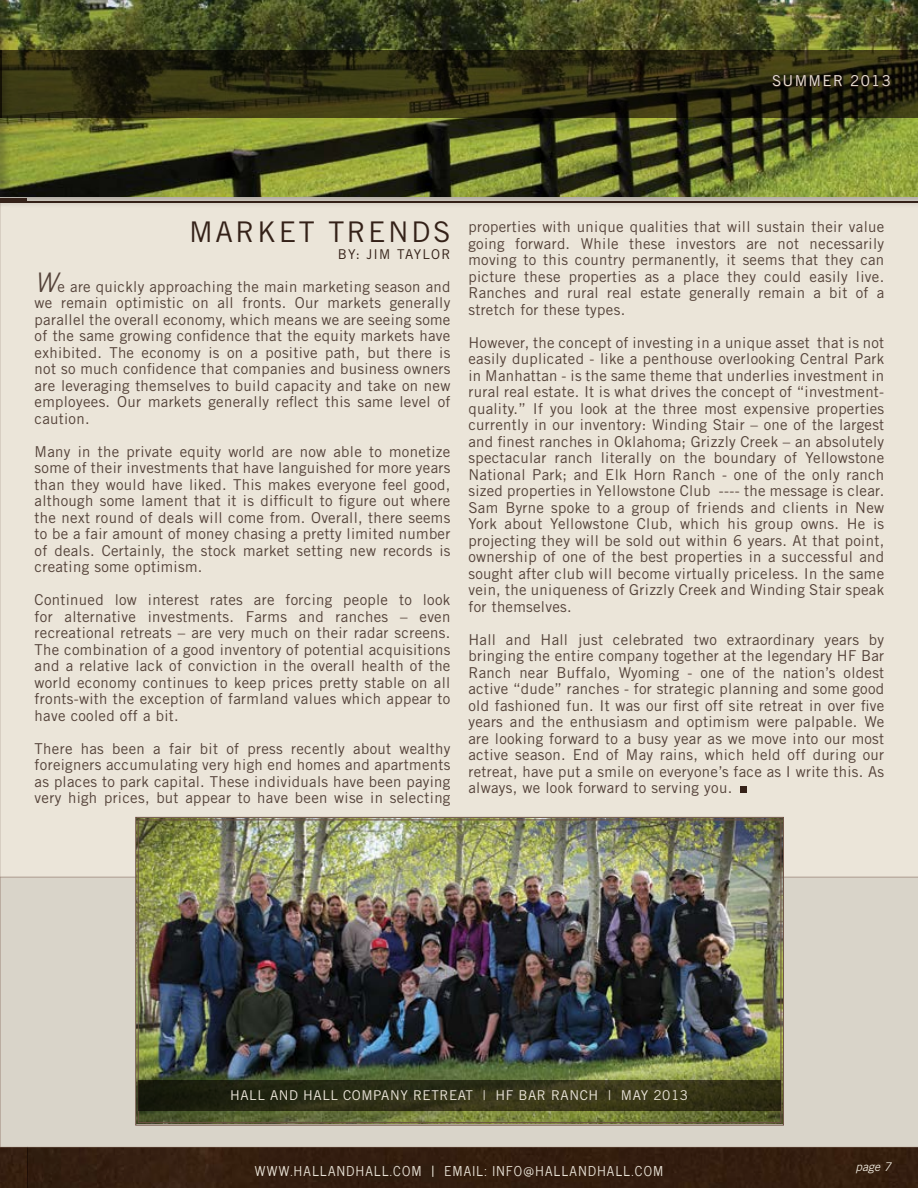
<style>
.page{position:relative;width:918px;height:1188px;background:#ebe5d9}
.page>*{position:absolute;margin:0;border:0;box-sizing:border-box;transform-origin:0 0}
.t1{font:28.5px "Trade Gothic LT Std";letter-spacing:.09em;color:#342118}
.t2{font:15px/16.5px "Trade Gothic LT Std";letter-spacing:.02em;color:#544239;text-align:justify}
.t3{font:15px "Trade Gothic LT Std";letter-spacing:.09em;color:#ebe5d9}
.t4{font:13.5px "News Cycle";letter-spacing:.1em;color:#ebe5d9}
.t5{font:13.5px "Trade Gothic LT Std";letter-spacing:.04em;color:#ebe5d9}
.t6{font:13.5px "Trade Gothic LT Std";color:#342118}
.t7{font:italic 12px "Trade Gothic LT Std";color:#ebe5d9}
.s1{font-weight:300;font-style:italic;font-size:27px}
</style>
<div class="page">
<div style="left:28px;top:1148px;width:890px;height:40px;background:#331e0f"></div>
<svg style="left:27px;top:1148px;width:1px;height:40px"></svg>
<div style="left:0;top:1148px;width:27px;height:40px;background:#361f10"></div>
<div style="left:0;top:0;width:918px;height:208px;background:#231f20;opacity:.3"></div>
<img style="left:12px;top:0;width:906px;height:197px">
<div style="left:0;top:0;width:12px;height:208px;background:#231f20;opacity:.3"></div>
<svg style="left:0;top:203px;width:1px;height:674px"></svg>
<div style="left:0;top:877px;width:918px;height:271px;background:#d9d4c9"></div>
<hr style="left:0;top:50px;width:2px;height:68px;background:#342118">
<svg style="left:0;top:50px;width:918px;height:67px;background:#2a280f"></svg>
<svg style="left:772px;top:71px;width:71px;height:18px"></svg>
<svg style="left:850px;top:75px;width:41px;height:12px"></svg>
<div style="left:0;top:198px;width:27px;height:5px;background:#342118"></div>
<hr style="left:0;top:201px;width:918px;height:2px;background:#342118">
<div style="left:740px;top:786px;width:7px;height:7px;background:#342118"></div>
<img style="left:135px;top:817px;width:649px;height:309px">
<svg style="left:138px;top:1080px;width:643px;height:31px;background:#2d2d15"></svg>
<p class="t3" style="left:772px;top:72px;width:120px">Summ er 2013</p>
<h1 class="t1" style="left:189px;top:215px;width:47px">Mark</h1>
<h1 class="t1" style="left:279px;top:215px;width:173px">et TRENDS</h1>
<p class="t6" style="left:338px;top:246px;width:69px">by: jim taylor</p>
<p class="t2" style="left:35px;top:278px;width:417px"><span class="s1">W</span>e are quickly approaching the main marketing season and we remain optimistic on all fronts. Our markets generally parallel the overall economy, which means we are seeing some of the same growing confidence that the equity markets have exhibited. The economy is on a positive path, but there is not so much confidence that companies and business owners are leveraging themselves to build capacity and take on new employees. Our markets generally reflect this same level of caution.</p>
<p class="t2" style="left:35px;top:443px;width:417px">Many in the private equity world are now able to monetize some of their investments that have languished for more years than they would have liked. This makes everyone feel good, although some lament that it is difficult to figure out where the next round of deals will come from. Overall, there seems to be a fair amount of money chasing a pretty limited number of deals. Certainly, the stock market setting new records is creating some optimism.</p>
<p class="t2" style="left:35px;top:591px;width:417px">Continued low interest rates are forcing people to look for alternative investments. Farms and ranches – even recreational retreats – are very much on their radar screens.<br>The combination of a good inventory of potential acquisitions and a relative lack of conviction in the overall health of the world economy continues to keep prices pretty stable on all fronts-with the exception of farmland values which appear to have cooled off a bit.</p>
<p class="t2" style="left:35px;top:740px;width:417px">There has been a fair bit of press recently about wealthy foreigners accumulating very high end homes and apartments as places to park capital. These individuals have been paying very high prices, but appear to have been wise in selecting</p>
<p class="t2" style="left:468px;top:219px;width:417px">properties with unique qualities that will sustain their value going forward. While these investors are not necessarily moving to this country permanently, it seems that they can picture these properties as a place they could easily live.<br>Ranches and rural real estate generally remain a bit of a stretch for these types.</p>
<p class="t2" style="left:468px;top:334px;width:417px">However, the concept of investing in a unique asset that is not easily duplicated - like a penthouse overlooking Central Park in Manhattan - is the same theme that underlies investment in rural real estate. I t is what drives the concept of “investment&shy;quality.” I f you look at the three most expensive properties currently in our inventory: Winding Stair – one of the largest and finest ranches in Oklahoma; Grizzly Creek – an absolutely spectacular ranch literally on the boundary of Yellowstone National Park; and Elk Horn Ranch - one of the only ranch sized properties in Yellowstone Club ---- the message is clear.<br>Sam Byrne spoke to a group of friends and clients in New York about Yellowstone Club, which his group owns. He is projecting they will be sold out within 6 years. At that point, ownership of one of the best properties in a successful and sought after club will become virtually priceless. I n the same vein, the uniqueness of Grizzly Creek and Winding Stair speak for themselves.</p>
<p class="t2" style="left:468px;top:631px;width:417px">Hall and Hall just celebrated two extraordinary years by bringing the entire company together at the legendary HF Bar Ranch near Buffalo, Wyoming - one of the nation’s oldest active “dude” ranches - for strategic planning and some good old fashioned fun. I t was our first off site retreat in over five years and the enthusiasm and optimism were palpable. We are looking forward to a busy year as we move into our most active season. End of May rains, which held off during our retreat, have put a smile on everyone’s face as I write this. As always, we look forward to serving you.</p>
<p class="t5" style="left:230px;top:1087px;width:20px">Hall</p>
<p class="t5" style="left:270px;top:1087px;width:11px">and</p>
<p class="t5" style="left:303px;top:1087px;width:20px">Hall</p>
<p class="t5" style="left:343px;top:1087px;width:11px">company</p>
<p class="t5" style="left:413px;top:1087px;width:53px">r etr eat</p>
<p class="t5" style="left:483px;top:1087px;width:88px">| HF Bar Ranch</p>
<p class="t5" style="left:608px;top:1087px;width:82px">| May 2013</p>
<p class="t4" style="left:255px;top:1159px;width:58px">WWW.HALLAN</p>
<p class="t4" style="left:346px;top:1159px;width:57px">DHALL.COM</p>
<p class="t4" style="left:432px;top:1159px;width:22px">| EMAIL</p>
<p class="t4" style="left:484px;top:1159px;width:17px">: INFO</p>
<p class="t4" style="left:524px;top:1159px;width:31px">@HALLAN</p>
<p class="t4" style="left:588px;top:1159px;width:57px">DHALL.COM</p>
<p class="t7" style="left:855px;top:1160px;width:37px">page 7</p>
</div>
